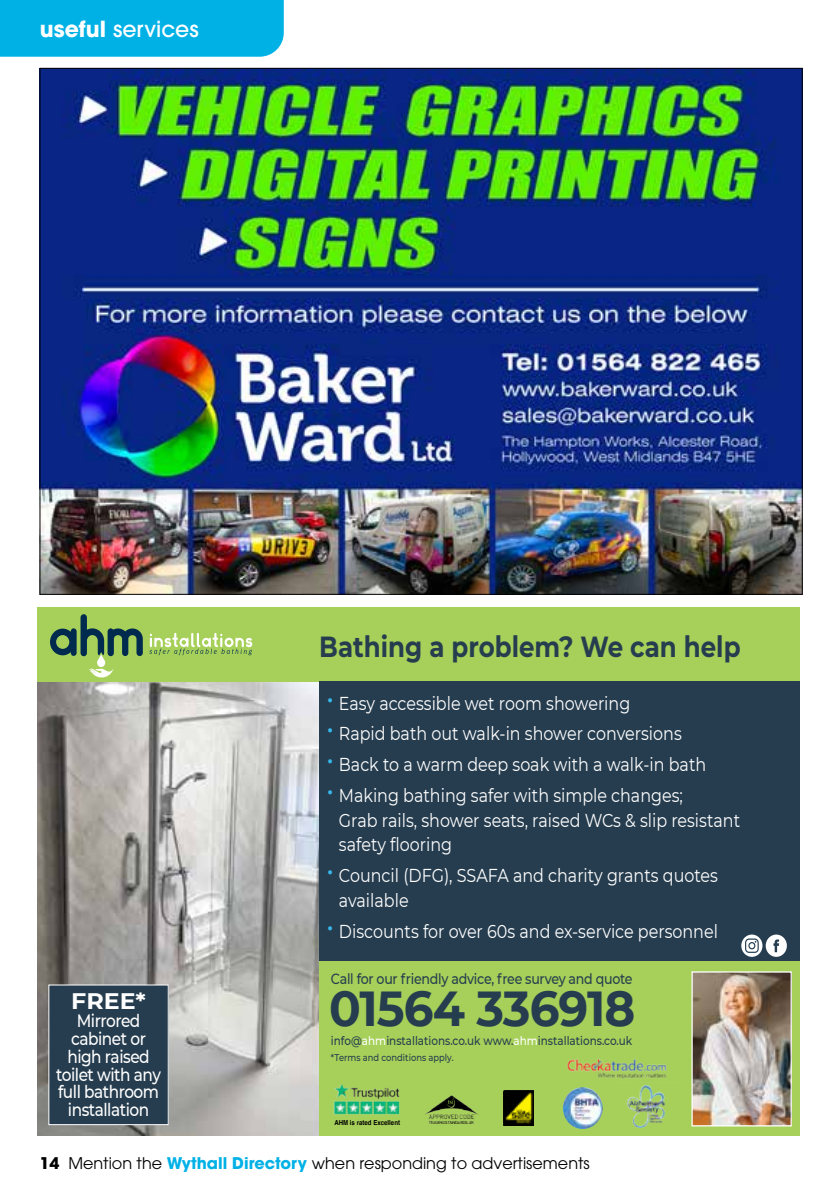
<style>
.page{position:relative;width:840px;height:1191px;background:#fff}
.page>*{position:absolute;margin:0;border:0;box-sizing:border-box;transform-origin:0 0}
.t1{font:700 49px "Montserrat";letter-spacing:-.02em;color:#263d4f;scale:.95 1}
.t2{font:700 29px "Montserrat";color:#263d4f;scale:.84 1}
.t3{font:700 22.4px "Montserrat";color:#fff;scale:1.05 1}
.t4{font:500 22px "ITC Avant Garde Pro";color:#fff}
.t5{font:18.6px/24.8px "Montserrat";color:#fff;scale:.85 1}
.t6{font:500 18px/18px "Montserrat";letter-spacing:-.03em;color:#fff;text-align:center;scale:.85 1}
.t7{font:16px "ITC Avant Garde Pro";color:#000}
.t8{font:500 14.8px "Montserrat";letter-spacing:-.02em;color:#263d4f;scale:.85 1}
.t9{font:500 12.2px "Montserrat";color:#263d4f;scale:.85 1}
.t10{font:500 9.8px "Montserrat";color:#263d4f;scale:.85 1}
.t11{font:700 6.8px "Helvetica";color:#000;scale:.89 1}
.s1{font-weight:700}
.s2{font-size:27px;color:#37b8eb}
.s3{color:#fff}
.s4{font-weight:700;color:#00b1e6}
</style>
<div class="page">
<div style="left:0;top:0;width:283px;height:57px;background:#00b1e6"></div>
<img style="left:37px;top:682px;width:282px;height:453px">
<div style="left:37px;top:608px;width:762px;height:74px;background:#a6d059"></div>
<div style="left:319px;top:961px;width:480px;height:174px;background:#a6d059"></div>
<svg style="left:149px;top:633px;width:103px;height:22px"></svg>
<svg style="left:50px;top:614px;width:93px;height:63px"></svg>
<div style="left:319px;top:681px;width:480px;height:280px;background:#263d4f"></div>
<img style="left:503px;top:1091px;width:30px;height:34px">
<img style="left:563px;top:1087px;width:39px;height:42px">
<img style="left:626px;top:1085px;width:40px;height:44px">
<img style="left:425px;top:1095px;width:53px;height:28px">
<img style="left:567px;top:1058px;width:100px;height:22px">
<img style="left:333px;top:1085px;width:67px;height:30px">
<div style="left:49px;top:985px;width:119px;height:139px;background:#263d4f"></div>
<div style="left:49px;top:984px;width:119px;height:141px;border:1px solid #fff"></div>
<img style="left:693px;top:973px;width:96px;height:151px">
<div style="left:691px;top:971px;width:100px;height:155px;border:1px solid #fff"></div>
<svg style="left:741px;top:934px;width:45px;height:23px"></svg>
<img style="left:42px;top:70px;width:758px;height:522px">
<p class="t4" style="left:40px;top:14px;width:160px"><span class="s1">useful</span> services</p>
<p class="t3" style="left:71px;top:985px;width:73px">FREE*</p>
<p class="t6" style="left:56px;top:1010px;width:125px">Mirrored cabinet or high raised toilet with any full bathroom installation</p>
<h2 class="t2" style="left:319px;top:626px;width:503px">Bathing a problem? We can help</h2>
<p class="t5" style="left:326px;top:690px;width:359px"><span class="s2">•</span> Easy accessible wet room showering</p>
<p class="t5" style="left:326px;top:720px;width:419px"><span class="s2">•</span> Rapid bath out walk-in shower conversions</p>
<p class="t5" style="left:326px;top:751px;width:448px"><span class="s2">•</span> Back to a warm deep soak with a walk-in bath</p>
<p class="t5" style="left:339px;top:782px;width:473px;text-indent:-13px"><span class="s2">•</span> Making bathing safer with simple changes;<br>Grab rails, shower seats, raised WCs &amp; slip resistant safety flooring</p>
<p class="t5" style="left:339px;top:862px;width:447px;text-indent:-13px"><span class="s2">•</span> Council (DFG), SSAFA and charity grants quotes available</p>
<p class="t5" style="left:326px;top:918px;width:462px"><span class="s2">•</span> Discounts for over 60s and ex-service personnel</p>
<p class="t8" style="left:331px;top:968px;width:356px">Call for our friendly advice, free survey and quote</p>
<h1 class="t1" style="left:329px;top:973px;width:324px">01564 336918</h1>
<p class="t9" style="left:331px;top:1031px;width:356px">info@<span class="s3">ahm</span>installations.co.uk www.<span class="s3">ahm</span>installations.co.uk</p>
<p class="t10" style="left:331px;top:1050px;width:146px">*Terms and conditions apply.</p>
<p class="t11" style="left:334px;top:1117px;width:75px">AHM is rated Excellent</p>
<p class="t7" style="left:40px;top:1152px;width:551px"><span class="s1">14</span> Mention the <span class="s4">Wythall Directory</span> when responding to advertisements</p>
</div>
